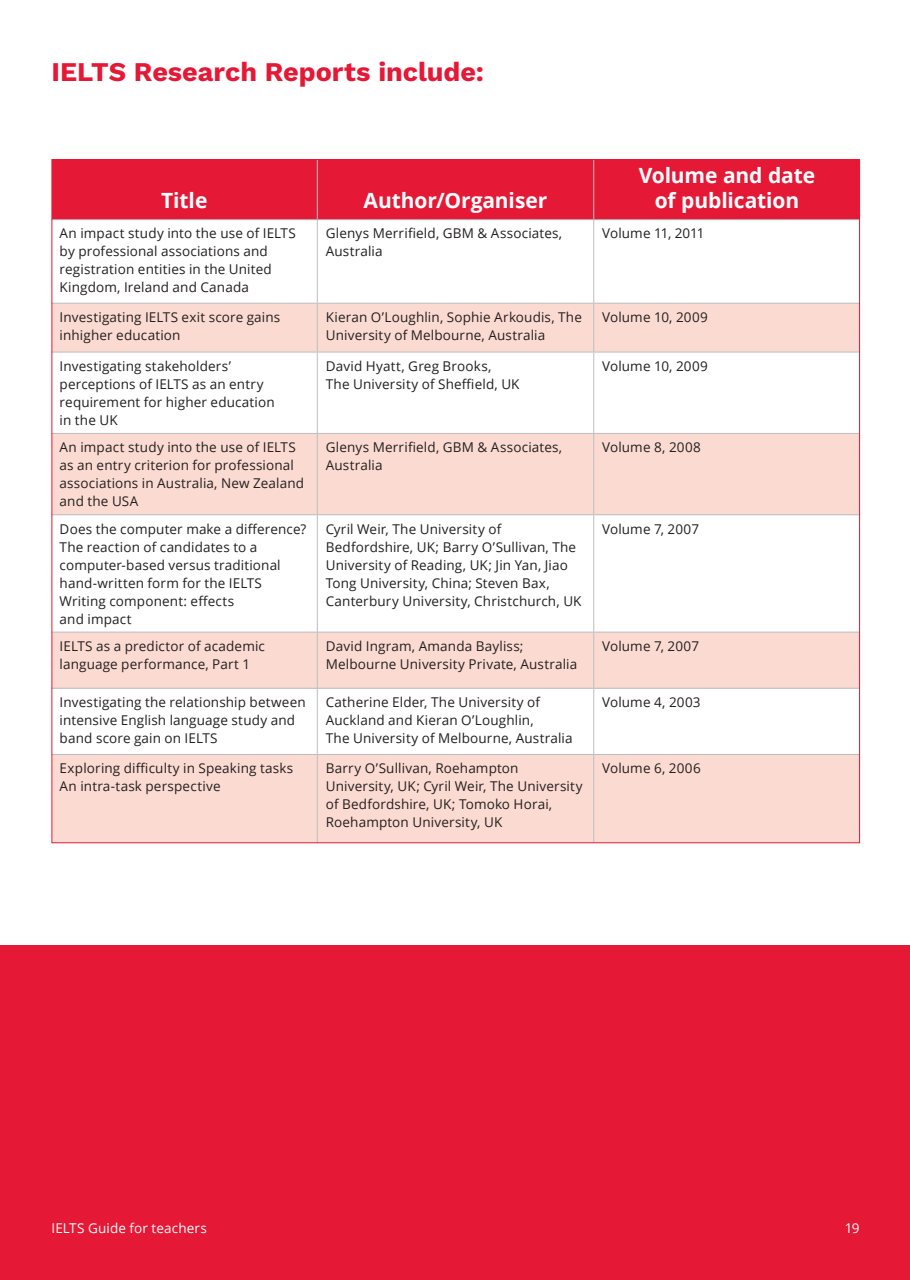
<style>
.page{position:relative;width:910px;height:1280px;background:#fff}
.page>*{position:absolute;margin:0;border:0;box-sizing:border-box;transform-origin:0 0}
.t1{font:700 27px "Work Sans";color:#e51836}
.t2{font:700 21px/25.2px "Open Sans";letter-spacing:-.005em;color:#fff;text-align:center}
.t3{font:13.5px/18px "Open Sans";letter-spacing:.01em;color:#231f20}
.t4{font:13.5px "Open Sans";letter-spacing:.01em;color:#fff}
</style>
<div class="page">
<div style="left:52px;top:433px;width:265px;height:82px;background:#fbdbd1"></div>
<div style="left:594px;top:754px;width:265px;height:89px;background:#fbdbd1"></div>
<div style="left:317px;top:754px;width:277px;height:89px;background:#fbdbd1"></div>
<div style="left:52px;top:754px;width:265px;height:89px;background:#fbdbd1"></div>
<div style="left:594px;top:632px;width:265px;height:56px;background:#fbdbd1"></div>
<div style="left:317px;top:632px;width:277px;height:56px;background:#fbdbd1"></div>
<div style="left:52px;top:632px;width:265px;height:56px;background:#fbdbd1"></div>
<div style="left:594px;top:433px;width:265px;height:82px;background:#fbdbd1"></div>
<div style="left:317px;top:433px;width:277px;height:82px;background:#fbdbd1"></div>
<div style="left:594px;top:303px;width:265px;height:49px;background:#fbdbd1"></div>
<div style="left:317px;top:303px;width:277px;height:49px;background:#fbdbd1"></div>
<div style="left:52px;top:303px;width:265px;height:49px;background:#fbdbd1"></div>
<div style="left:594px;top:160px;width:265px;height:60px;background:#e51836"></div>
<div style="left:317px;top:160px;width:277px;height:60px;background:#e51836"></div>
<div style="left:52px;top:160px;width:265px;height:60px;background:#e51836"></div>
<hr style="left:317px;top:160px;width:1px;height:59px;background:#bcbdc0">
<hr style="left:593px;top:160px;width:1px;height:59px;background:#bcbdc0">
<hr style="left:52px;top:219px;width:265px;height:1px;background:#bcbdc0">
<hr style="left:317px;top:219px;width:277px;height:1px;background:#bcbdc0">
<hr style="left:594px;top:219px;width:265px;height:1px;background:#bcbdc0">
<hr style="left:317px;top:220px;width:1px;height:83px;background:#bcbdc0">
<hr style="left:593px;top:220px;width:1px;height:83px;background:#bcbdc0">
<hr style="left:52px;top:303px;width:265px;height:1px;background:#bcbdc0">
<hr style="left:317px;top:303px;width:277px;height:1px;background:#bcbdc0">
<hr style="left:594px;top:303px;width:265px;height:1px;background:#bcbdc0">
<hr style="left:317px;top:304px;width:1px;height:48px;background:#bcbdc0">
<hr style="left:593px;top:304px;width:1px;height:48px;background:#bcbdc0">
<hr style="left:52px;top:352px;width:265px;height:1px;background:#bcbdc0">
<hr style="left:317px;top:352px;width:277px;height:1px;background:#bcbdc0">
<hr style="left:594px;top:352px;width:265px;height:1px;background:#bcbdc0">
<hr style="left:317px;top:352px;width:1px;height:81px;background:#bcbdc0">
<hr style="left:593px;top:352px;width:1px;height:81px;background:#bcbdc0">
<hr style="left:52px;top:433px;width:265px;height:1px;background:#bcbdc0">
<hr style="left:317px;top:433px;width:277px;height:1px;background:#bcbdc0">
<hr style="left:594px;top:433px;width:265px;height:1px;background:#bcbdc0">
<hr style="left:317px;top:434px;width:1px;height:80px;background:#bcbdc0">
<hr style="left:593px;top:434px;width:1px;height:80px;background:#bcbdc0">
<hr style="left:52px;top:514px;width:265px;height:1px;background:#bcbdc0">
<hr style="left:317px;top:514px;width:277px;height:1px;background:#bcbdc0">
<hr style="left:594px;top:514px;width:265px;height:1px;background:#bcbdc0">
<hr style="left:317px;top:515px;width:1px;height:117px;background:#bcbdc0">
<hr style="left:593px;top:515px;width:1px;height:117px;background:#bcbdc0">
<hr style="left:52px;top:632px;width:265px;height:1px;background:#bcbdc0">
<hr style="left:317px;top:632px;width:277px;height:1px;background:#bcbdc0">
<hr style="left:594px;top:632px;width:265px;height:1px;background:#bcbdc0">
<hr style="left:317px;top:633px;width:1px;height:55px;background:#bcbdc0">
<hr style="left:593px;top:633px;width:1px;height:55px;background:#bcbdc0">
<hr style="left:52px;top:688px;width:265px;height:1px;background:#bcbdc0">
<hr style="left:317px;top:688px;width:277px;height:1px;background:#bcbdc0">
<hr style="left:594px;top:688px;width:265px;height:1px;background:#bcbdc0">
<hr style="left:317px;top:689px;width:1px;height:65px;background:#bcbdc0">
<hr style="left:593px;top:689px;width:1px;height:65px;background:#bcbdc0">
<hr style="left:52px;top:754px;width:265px;height:1px;background:#bcbdc0">
<hr style="left:317px;top:754px;width:277px;height:1px;background:#bcbdc0">
<hr style="left:594px;top:754px;width:265px;height:1px;background:#bcbdc0">
<hr style="left:317px;top:755px;width:1px;height:88px;background:#bcbdc0">
<hr style="left:593px;top:755px;width:1px;height:88px;background:#bcbdc0">
<div style="left:0;top:945px;width:910px;height:335px;background:#e51836"></div>
<p class="t1" style="left:51px;top:51px;width:434px">IELTS Research Reports include:</p>
<p class="t2" style="left:161px;top:188px;width:48px">Title</p>
<p class="t2" style="left:364px;top:188px;width:185px">Author/Organiser</p>
<p class="t2" style="left:639px;top:162px;width:178px">Volume and date of publication</p>
<p class="t3" style="left:60px;top:224px;width:238px">An impact study into the use of IELTS by professional associations and registration entities in the United Kingdom, Ireland and Canada</p>
<p class="t3" style="left:326px;top:224px;width:238px">Glenys Merrifield, GBM &amp; Associates,<br>Australia</p>
<p class="t3" style="left:602px;top:224px;width:104px">Volume 11, 2011</p>
<p class="t3" style="left:60px;top:308px;width:222px">Investigating IELTS exit score gains inhigher education</p>
<p class="t3" style="left:326px;top:308px;width:258px">Kieran O’Loughlin, Sophie Arkoudis, The<br>University of Melbourne, Australia</p>
<p class="t3" style="left:602px;top:308px;width:107px">Volume 10, 2009</p>
<p class="t3" style="left:60px;top:357px;width:217px">Investigating stakeholders’ perceptions of IELTS as an entry requirement for higher education in the UK</p>
<p class="t3" style="left:326px;top:357px;width:195px">David Hyatt, Greg Brooks,<br>The University of Sheffield, UK</p>
<p class="t3" style="left:602px;top:357px;width:107px">Volume 10, 2009</p>
<p class="t3" style="left:60px;top:438px;width:246px">An impact study into the use of IELTS as an entry criterion for professional associations in Australia, New Zealand and the USA</p>
<p class="t3" style="left:326px;top:438px;width:238px">Glenys Merrifield, GBM &amp; Associates,<br>Australia</p>
<p class="t3" style="left:602px;top:438px;width:100px">Volume 8, 2008</p>
<p class="t3" style="left:60px;top:519px;width:248px">Does the computer make a difference?<br>The reaction of candidates to a computer-based versus traditional hand-written form for the IELTS<br>Writing component: effects<br>and impact</p>
<p class="t3" style="left:326px;top:519px;width:257px">Cyril Weir, The University of Bedfordshire, UK; Barry O’Sullivan, The University of Reading, UK; Jin Yan, Jiao Tong University, China; Steven Bax, Canterbury University, Christchurch, UK</p>
<p class="t3" style="left:602px;top:519px;width:98px">Volume 7, 2007</p>
<p class="t3" style="left:60px;top:637px;width:207px">IELTS as a predictor of academic language performance, Part 1</p>
<p class="t3" style="left:326px;top:637px;width:253px">David Ingram, Amanda Bayliss;<br>Melbourne University Private, Australia</p>
<p class="t3" style="left:602px;top:637px;width:98px">Volume 7, 2007</p>
<p class="t3" style="left:60px;top:693px;width:248px">Investigating the relationship between intensive English language study and band score gain on IELTS</p>
<p class="t3" style="left:326px;top:693px;width:248px">Catherine Elder, The University of<br>Auckland and Kieran O’Loughlin,<br>The University of Melbourne, Australia</p>
<p class="t3" style="left:602px;top:693px;width:100px">Volume 4, 2003</p>
<p class="t3" style="left:60px;top:759px;width:235px">Exploring difficulty in Speaking tasks<br>An intra-task perspective</p>
<p class="t3" style="left:326px;top:759px;width:258px">Barry O’Sullivan, Roehampton University, UK; Cyril Weir, The University of Bedfordshire, UK; Tomoko Horai, Roehampton University, UK</p>
<p class="t3" style="left:602px;top:759px;width:100px">Volume 6, 2006</p>
<p class="t4" style="left:51px;top:1219px;width:157px">IELTS Guide for teachers</p>
<p class="t4" style="left:845px;top:1219px;width:16px">19</p>
</div>
